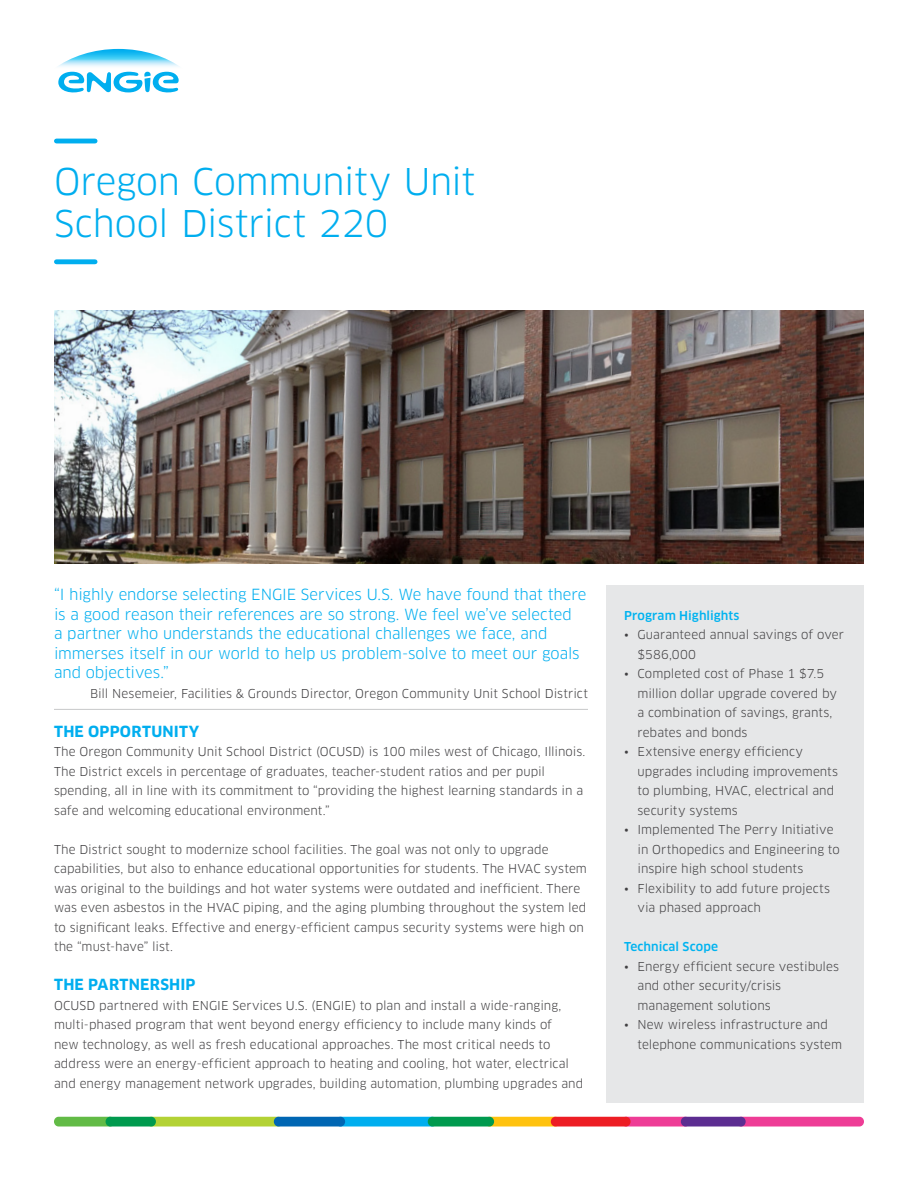
<style>
.page{position:relative;width:918px;height:1188px;background:#fff}
.page>*{position:absolute;margin:0;border:0;box-sizing:border-box;transform-origin:0 0}
.t1{font:36px/42px "Clan OT";letter-spacing:-.01em;color:#00aeef}
.t2{font:15px/19.5px "Clan OT";letter-spacing:-.005em;color:#00aeef}
.t3{font:700 15px "Clan OT";letter-spacing:.015em;color:#00aeef}
.t4{font:12px/19.5px "Clan OT";letter-spacing:.005em;color:#414042}
.t5{font:500 12px "Clan OT";letter-spacing:.01em;color:#00b3f0}
</style>
<div class="page">
<svg style="left:58px;top:49px;width:121px;height:44px"></svg>
<img style="left:54px;top:310px;width:810px;height:254px">
<div style="left:606px;top:585px;width:258px;height:517px;background:#e6e7e8"></div>
<div style="left:736px;top:1117px;width:128px;height:9px;background:#ee3d96;border-radius:5px"></div>
<div style="left:621px;top:1117px;width:69px;height:9px;background:#ee3d96;border-radius:5px"></div>
<div style="left:485px;top:1117px;width:75px;height:9px;background:#ffc20e;border-radius:5px"></div>
<div style="left:551px;top:1117px;width:80px;height:9px;background:#ed1d24;border-radius:5px"></div>
<div style="left:336px;top:1117px;width:101px;height:9px;background:#00aeef;border-radius:5px"></div>
<div style="left:147px;top:1117px;width:136px;height:9px;background:#b3d235;border-radius:5px"></div>
<div style="left:54px;top:1117px;width:61px;height:9px;background:#62bb46;border-radius:5px"></div>
<div style="left:428px;top:1117px;width:66px;height:9px;background:#009a4e;border-radius:5px"></div>
<div style="left:274px;top:1117px;width:71px;height:9px;background:#0066b3;border-radius:5px"></div>
<div style="left:106px;top:1117px;width:50px;height:9px;background:#009a4e;border-radius:5px"></div>
<div style="left:681px;top:1117px;width:65px;height:9px;background:#5c2d91;border-radius:5px"></div>
<hr style="left:54px;top:709px;width:534px;height:1px;background:#c7c8ca">
<hr style="left:56px;top:139px;width:39px;height:4px;background:#00aeef">
<div style="left:56px;top:259px;width:39px;height:5px;background:#00aeef"></div>
<h1 class="t1" style="left:54px;top:160px;width:423px">Oregon Community Unit<br>School District 220</h1>
<p class="t2" style="left:54px;top:585px;width:534px">“I highly endorse selecting ENGIE Services U.S. We have found that there is a good reason their references are so strong. We feel we’ve selected<br>a partner who understands the educational challenges we face, and immerses itself in our world to help us problem-solve to meet our goals and objectives.”</p>
<p class="t4" style="left:90px;top:683px;width:499px">Bill Nesemeier, Facilities &amp; Grounds Director, Oregon Community Unit School District</p>
<p class="t3" style="left:54px;top:722px;width:147px">THE OPPORTUNITY</p>
<p class="t4" style="left:54px;top:742px;width:533px">The Oregon Community Unit School District (OCUSD) is 100 miles west of Chicago, Illinois.<br>The District excels in percentage of graduates, teacher-student ratios and per pupil spending, all in line with its commitment to “providing the highest learning standards in a safe and welcoming educational environment.”</p>
<p class="t4" style="left:54px;top:839px;width:534px">The District sought to modernize school facilities. The goal was not only to upgrade capabilities, but also to enhance educational opportunities for students. The HVAC system was original to the buildings and hot water systems were outdated and inefficient. There was even asbestos in the HVAC piping, and the aging plumbing throughout the system led to significant leaks. Effective and energy-efficient campus security systems were high on the “must-have” list.</p>
<p class="t3" style="left:54px;top:976px;width:143px">THE PARTNERSHIP</p>
<p class="t4" style="left:54px;top:995px;width:531px">OCUSD partnered with ENGIE Services U.S. (ENGIE) to plan and install a wide-ranging, multi-phased program that went beyond energy efficiency to include many kinds of<br>new technology, as well as fresh educational approaches. The most critical needs to address were an energy-efficient approach to heating and cooling, hot water, electrical and energy management network upgrades, building automation, plumbing upgrades and</p>
<p class="t5" style="left:624px;top:608px;width:117px">Program Highlights</p>
<p class="t4" style="left:638px;top:625px;width:208px;text-indent:-14px">• Guaranteed annual savings of over $586,000</p>
<p class="t4" style="left:638px;top:664px;width:201px;text-indent:-14px">• Completed cost of Phase 1 $7.5 million dollar upgrade covered by a combination of savings, grants, rebates and bonds</p>
<p class="t4" style="left:638px;top:742px;width:202px;text-indent:-14px">• Extensive energy efficiency upgrades including improvements to plumbing, HVAC, electrical and security systems</p>
<p class="t4" style="left:638px;top:820px;width:204px;text-indent:-14px">• Implemented The Perry Initiative in Orthopedics and Engineering to inspire high school students</p>
<p class="t4" style="left:638px;top:878px;width:194px;text-indent:-14px">• Flexibility to add future projects via phased approach</p>
<p class="t5" style="left:624px;top:940px;width:96px">Technical Scope</p>
<p class="t4" style="left:638px;top:956px;width:203px;text-indent:-14px">• Energy efficient secure vestibules and other security/crisis management solutions</p>
<p class="t4" style="left:638px;top:1015px;width:206px;text-indent:-14px">• New wireless infrastructure and telephone communications system</p>
</div>
